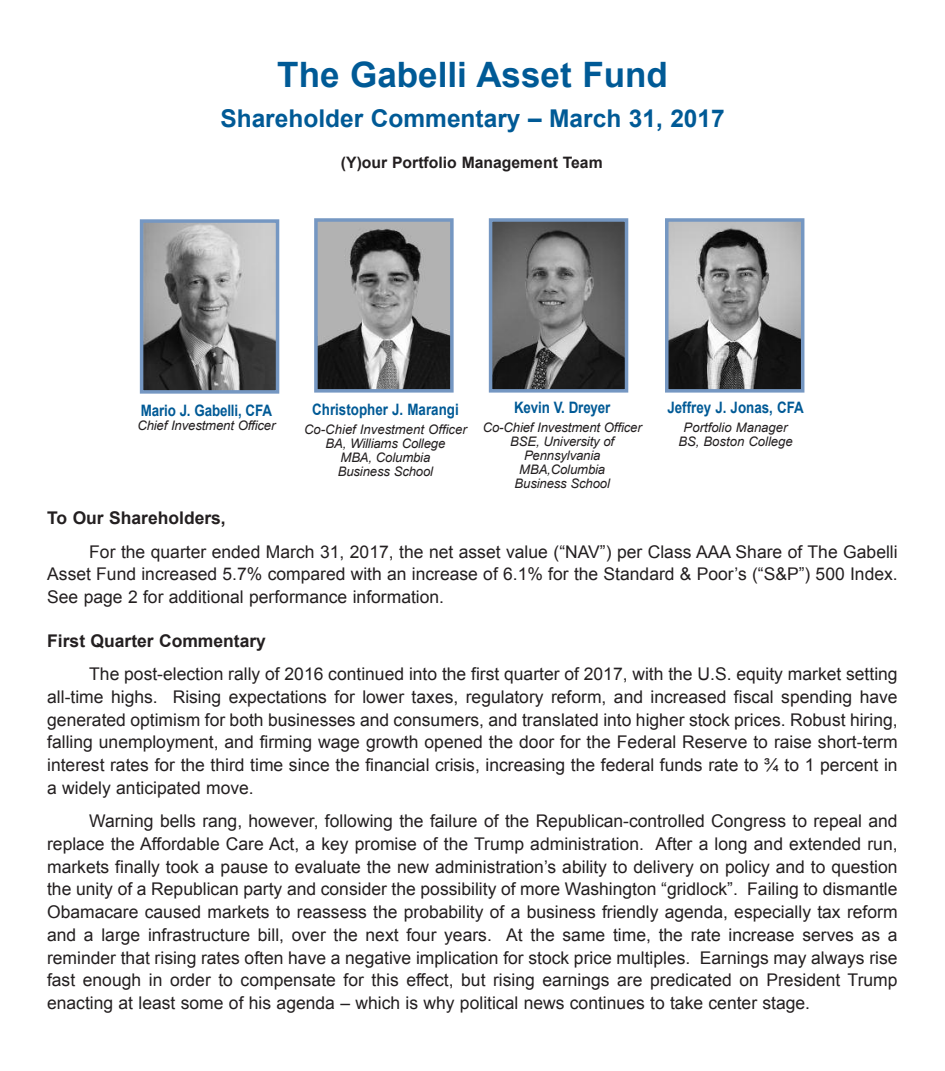
<style>
.page{position:relative;width:945px;height:1071px;background:#fff}
.page>*{position:absolute;margin:0;border:0;box-sizing:border-box;transform-origin:0 0}
.t1{font:700 35px "Arial";color:#005a96}
.t2{font:700 24.5px "Arial";color:#005a96}
.t3{font:17.5px/22.8px "Arial";color:#231f20;text-align:justify}
.t4{font:700 17.5px "Arial";color:#231f20}
.t5{font:700 15.75px "Arial";color:#005a96;scale:.85 1}
.t6{font:700 15.75px "Arial";color:#231f20}
.t7{font:italic 13.12px/14px "Arial";letter-spacing:-.01em;color:#231f20;text-align:center}
</style>
<div class="page">
<img style="left:494px;top:223px;width:129px;height:165px">
<div style="left:489px;top:218px;width:139px;height:175px;border:4px solid #7597c2"></div>
<img style="left:319px;top:223px;width:130px;height:165px">
<div style="left:314px;top:218px;width:140px;height:175px;border:4px solid #7597c2"></div>
<img style="left:670px;top:223px;width:129px;height:165px">
<div style="left:665px;top:218px;width:139px;height:175px;border:4px solid #7597c2"></div>
<img style="left:145px;top:224px;width:129px;height:165px">
<div style="left:140px;top:219px;width:139px;height:175px;border:4px solid #7597c2"></div>
<h1 class="t1" style="left:277px;top:55px;width:392px">The Gabelli Asset Fund</h1>
<h2 class="t2" style="left:220px;top:105px;width:506px">Shareholder Commentary – March 31, 2017</h2>
<p class="t6" style="left:341px;top:153px;width:263px">(Y)our Portfolio Management Team</p>
<p class="t5" style="left:141px;top:401px;width:156px">Mario J. Gabelli, CFA</p>
<p class="t7" style="left:137px;top:418px;width:140px">Chief Investment Officer</p>
<p class="t5" style="left:312px;top:401px;width:174px">Christopher J. Marangi</p>
<p class="t7" style="left:304px;top:423px;width:164px">Co-Chief Investment Officer<br>BA, Williams College<br>MBA, Columbia<br>Business School</p>
<p class="t5" style="left:514px;top:399px;width:115px">Kevin V. Dreyer</p>
<p class="t7" style="left:483px;top:421px;width:160px">Co-Chief Investment Officer<br>BSE, University of<br>Pennsylvania<br>MBA,Columbia<br>Business School</p>
<p class="t5" style="left:667px;top:399px;width:162px">Jeffrey J. Jonas, CFA</p>
<p class="t7" style="left:678px;top:421px;width:116px">Portfolio Manager<br>BS, Boston College</p>
<p class="t4" style="left:47px;top:509px;width:180px">To Our Shareholders,</p>
<p class="t3" style="left:47px;top:540px;width:852px;text-indent:42px">For the quarter ended March 31, 2017, the net asset value (“NAV”) per Class AAA Share of The Gabelli Asset Fund increased 5.7% compared with an increase of 6.1% for the Standard &amp; Poor’s (“S&amp;P”) 500 Index.<br>See page 2 for additional performance information.</p>
<p class="t4" style="left:47px;top:631px;width:220px">First Quarter Commentary</p>
<p class="t3" style="left:47px;top:663px;width:852px;text-indent:42px">The post-election rally of 2016 continued into the first quarter of 2017, with the U.S. equity market setting all-time highs. Rising expectations for lower taxes, regulatory reform, and increased fiscal spending have generated optimism for both businesses and consumers, and translated into higher stock prices. Robust hiring, falling unemployment, and firming wage growth opened the door for the Federal Reserve to raise short-term interest rates for the third time since the financial crisis, increasing the federal funds rate to ¾ to 1 percent in a widely anticipated move.</p>
<p class="t3" style="left:47px;top:810px;width:852px;text-indent:42px">Warning bells rang, however, following the failure of the Republican-controlled Congress to repeal and replace the Affordable Care Act, a key promise of the Trump administration. After a long and extended run, markets finally took a pause to evaluate the new administration’s ability to delivery on policy and to question the unity of a Republican party and consider the possibility of more Washington “gridlock”. Failing to dismantle Obamacare caused markets to reassess the probability of a business friendly agenda, especially tax reform and a large infrastructure bill, over the next four years. At the same time, the rate increase serves as a reminder that rising rates often have a negative implication for stock price multiples. Earnings may always rise fast enough in order to compensate for this effect, but rising earnings are predicated on President Trump enacting at least some of his agenda – which is why political news continues to take center stage.</p>
</div>
